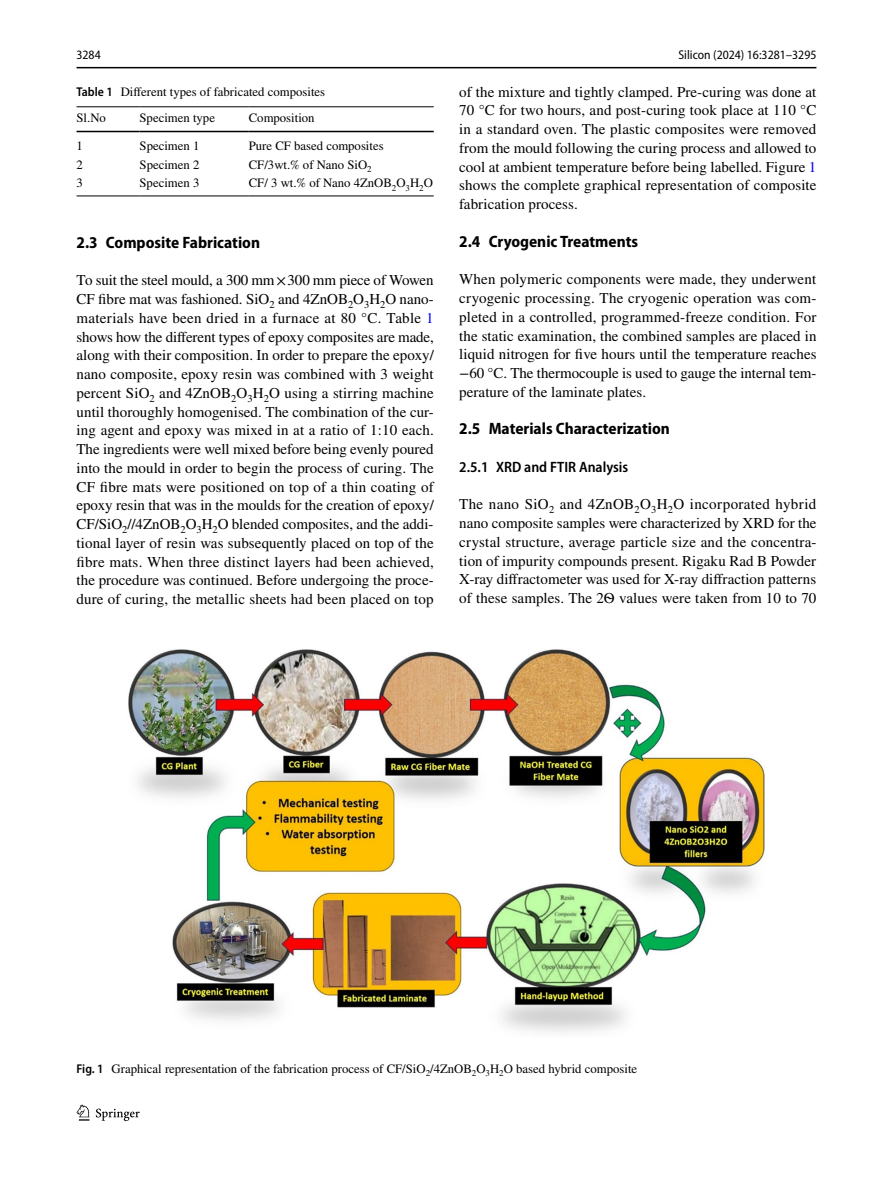
<style>
.page{position:relative;width:893px;height:1187px;background:#fff}
.page>*{position:absolute;margin:0;border:0;box-sizing:border-box;transform-origin:0 0}
.t1{font:700 semi-condensed 16.5px "Myriad Pro";color:#000}
.t2{font:15px/18.8px "STIX";letter-spacing:.005em;color:#000;text-align:justify}
.t3{font:600 semi-condensed 15px "Myriad Pro";color:#000}
.t4{font:12.75px/25.5px "STIX";color:#000}
.t5{font:semi-condensed 12.75px "Myriad Pro";color:#000}
.s1{font-family:"Myriad Pro";font-weight:600;font-stretch:semi-condensed}
.s2{color:#00f}
</style>
<div class="page">
<hr style="left:77px;top:67px;width:739px;height:1px;background:#000">
<svg style="left:77px;top:1104px;width:12px;height:16px"></svg>
<svg style="left:96px;top:1108px;width:44px;height:12px"></svg>
<hr style="left:77px;top:106px;width:63px;height:1px;background:#000">
<hr style="left:77px;top:131px;width:63px;height:1px;background:#000">
<hr style="left:140px;top:106px;width:109px;height:1px;background:#000">
<hr style="left:140px;top:131px;width:109px;height:1px;background:#000">
<hr style="left:249px;top:106px;width:185px;height:1px;background:#000">
<hr style="left:249px;top:131px;width:185px;height:1px;background:#000">
<hr style="left:77px;top:195px;width:63px;height:1px;background:#000">
<hr style="left:140px;top:195px;width:109px;height:1px;background:#000">
<hr style="left:249px;top:195px;width:185px;height:1px;background:#000">
<img style="left:128px;top:649px;width:637px;height:383px">
<p class="t5" style="left:77px;top:48px;width:26px">3284</p>
<p class="t5" style="left:678px;top:48px;width:139px">Silicon (2024) 16:3281–3295</p>
<p class="t4" style="left:77px;top:80px;width:250px"><span class="s1">Table 1</span> Different types of fabricated composites<br>Sl.No</p>
<p class="t4" style="left:140px;top:106px;width:77px">Specimen type</p>
<p class="t4" style="left:249px;top:106px;width:67px">Composition</p>
<p class="t4" style="left:77px;top:134px;width:8px">1</p>
<p class="t4" style="left:140px;top:134px;width:61px">Specimen 1</p>
<p class="t4" style="left:249px;top:134px;width:136px">Pure CF based composites</p>
<p class="t4" style="left:77px;top:152px;width:8px">2</p>
<p class="t4" style="left:140px;top:152px;width:61px">Specimen 2</p>
<p class="t4" style="left:249px;top:152px;width:124px">CF/3wt.% of Nano SiO<sub>2</sub></p>
<p class="t4" style="left:77px;top:171px;width:8px">3</p>
<p class="t4" style="left:140px;top:171px;width:61px">Specimen 3</p>
<p class="t4" style="left:249px;top:171px;width:186px">CF/ 3 wt.% of Nano 4ZnOB<sub>2</sub>O<sub>3</sub>H<sub>2</sub>O</p>
<p class="t1" style="left:77px;top:233px;width:185px">2.3 Composite Fabrication</p>
<p class="t2" style="left:77px;top:272px;width:359px">To suit the steel mould, a 300 mm×300 mm piece of Wowen CF fibre mat was fashioned. SiO<sub>2</sub> and 4ZnOB<sub>2</sub>O<sub>3</sub>H<sub>2</sub>O nano&shy;materials have been dried in a furnace at 80 °C. Table <span class="s2">1 </span>shows how the different types of epoxy composites are made, along with their composition. In order to prepare the epoxy/ nano composite, epoxy resin was combined with 3 weight percent SiO<sub>2</sub> and 4ZnOB<sub>2</sub>O<sub>3</sub>H<sub>2</sub>O using a stirring machine until thoroughly homogenised. The combination of the cur&shy;ing agent and epoxy was mixed in at a ratio of 1:10 each.<br>The ingredients were well mixed before being evenly poured into the mould in order to begin the process of curing. The CF fibre mats were positioned on top of a thin coating of epoxy resin that was in the moulds for the creation of epoxy/ CF/SiO<sub>2</sub>//4ZnOB<sub>2</sub>O<sub>3</sub>H<sub>2</sub>O blended composites, and the addi&shy;tional layer of resin was subsequently placed on top of the fibre mats. When three distinct layers had been achieved, the procedure was continued. Before undergoing the proce&shy;dure of curing, the metallic sheets had been placed on top</p>
<p class="t2" style="left:459px;top:83px;width:359px">of the mixture and tightly clamped. Pre-curing was done at 70 °C for two hours, and post-curing took place at 110 °C in a standard oven. The plastic composites were removed from the mould following the curing process and allowed to cool at ambient temperature before being labelled. Figure <span class="s2">1 </span>shows the complete graphical representation of composite fabrication process.</p>
<p class="t1" style="left:459px;top:232px;width:180px">2.4 Cryogenic Treatments</p>
<p class="t2" style="left:459px;top:271px;width:359px">When polymeric components were made, they underwent cryogenic processing. The cryogenic operation was com&shy;pleted in a controlled, programmed-freeze condition. For the static examination, the combined samples are placed in liquid nitrogen for five hours until the temperature reaches −60 °C. The thermocouple is used to gauge the internal tem&shy;perature of the laminate plates.</p>
<p class="t1" style="left:459px;top:419px;width:212px">2.5 Materials Characterization</p>
<p class="t3" style="left:459px;top:458px;width:171px">2.5.1 XRD and FTIR Analysis</p>
<p class="t2" style="left:459px;top:496px;width:359px">The nano SiO<sub>2</sub> and 4ZnOB<sub>2</sub>O<sub>3</sub>H<sub>2</sub>O incorporated hybrid nano composite samples were characterized by XRD for the crystal structure, average particle size and the concentra&shy;tion of impurity compounds present. Rigaku Rad B Powder X-ray diffractometer was used for X-ray diffraction patterns of these samples. The 2Ѳ values were taken from 10 to 70</p>
<p class="t4" style="left:77px;top:1056px;width:562px"><span class="s1">Fig. 1</span> Graphical representation of the fabrication process of CF/SiO<sub>2</sub>/4ZnOB<sub>2</sub>O<sub>3</sub>H<sub>2</sub>O based hybrid composite</p>
</div>
